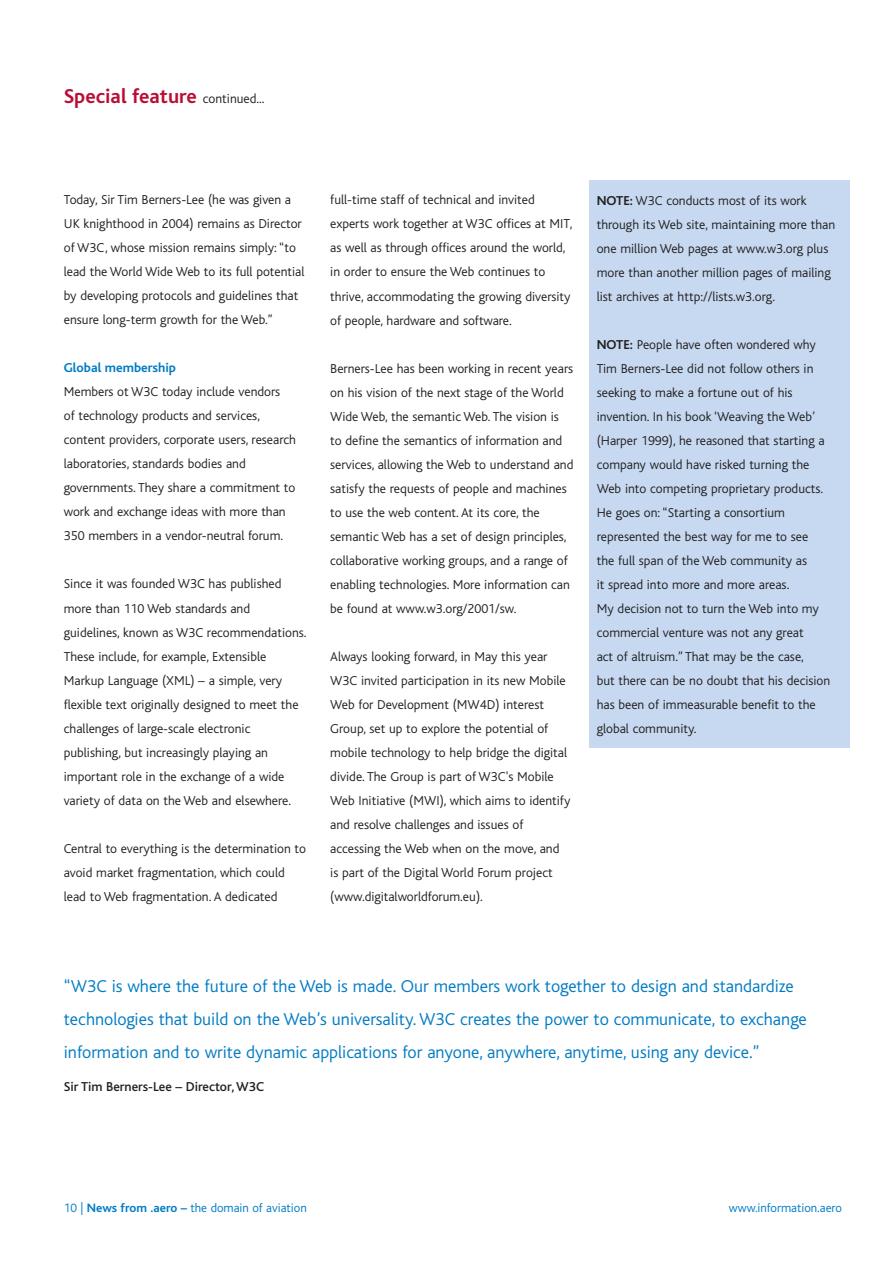
<style>
.page{position:relative;width:893px;height:1263px;background:#fff}
.page>*{position:absolute;margin:0;border:0;box-sizing:border-box;transform-origin:0 0}
.t1{font:700 21px "Bliss";color:#b90f36}
.t2{font:300 18px/33px "Bliss";color:#007bc3}
.t3{font:300 13.5px/24px "Bliss";color:#231f20}
.t4{font:500 13.5px "Bliss";color:#231f20}
.t5{font:700 13.5px "Bliss";color:#007bc3}
.t6{font:300 12.75px "Bliss";color:#007bc3}
.s1{font-weight:300;font-size:13.5px;color:#231f20}
.s2{font-weight:700}
</style>
<div class="page">
<div style="left:589px;top:180px;width:261px;height:568px;background:#c6d9f0"></div>
<h1 class="t1" style="left:64px;top:89px;width:202px">Special feature <span class="s1">continued...</span></h1>
<p class="t3" style="left:64px;top:189px;width:242px">Today, Sir Tim Berners-Lee (he was given a UK knighthood in 2004) remains as Director of W3C, whose mission remains simply: “to lead the World Wide Web to its full potential by developing protocols and guidelines that ensure long-term growth for the Web.”</p>
<p class="t5" style="left:64px;top:364px;width:114px">Global membership</p>
<p class="t3" style="left:64px;top:381px;width:234px">Members ot W3C today include vendors<br>of technology products and services, content providers, corporate users, research laboratories, standards bodies and governments. They share a commitment to work and exchange ideas with more than 350 members in a vendor-neutral forum.</p>
<p class="t3" style="left:64px;top:573px;width:244px">Since it was founded W3C has published more than 110 Web standards and guidelines, known as W3C recommendations.<br>These include, for example, Extensible Markup Language (XML) – a simple, very flexible text originally designed to meet the challenges of large-scale electronic publishing, but increasingly playing an important role in the exchange of a wide variety of data on the Web and elsewhere.</p>
<p class="t3" style="left:64px;top:837px;width:244px">Central to everything is the determination to avoid market fragmentation, which could lead to Web fragmentation. A dedicated</p>
<p class="t3" style="left:330px;top:189px;width:244px">full-time staff of technical and invited experts work together at W3C offices at MIT, as well as through offices around the world, in order to ensure the Web continues to thrive, accommodating the growing diversity of people, hardware and software.</p>
<p class="t3" style="left:330px;top:357px;width:245px">Berners-Lee has been working in recent years on his vision of the next stage of the World Wide Web, the semantic Web. The vision is to define the semantics of information and services, allowing the Web to understand and satisfy the requests of people and machines to use the web content. At its core, the semantic Web has a set of design principles, collaborative working groups, and a range of enabling technologies. More information can be found at www.w3.org/2001/sw.</p>
<p class="t3" style="left:330px;top:645px;width:242px">Always looking forward, in May this year W3C invited participation in its new Mobile Web for Development (MW4D) interest Group, set up to explore the potential of mobile technology to help bridge the digital divide. The Group is part of W3C's Mobile Web Initiative (MWI), which aims to identify and resolve challenges and issues of accessing the Web when on the move, and is part of the Digital World Forum project (www.digitalworldforum.eu).</p>
<p class="t3" style="left:597px;top:189px;width:240px"><span class="s2">NOTE:</span> W3C conducts most of its work through its Web site, maintaining more than one million Web pages at www.w3.org plus more than another million pages of mailing list archives at http://lists.w3.org.</p>
<p class="t3" style="left:597px;top:333px;width:235px"><span class="s2">NOTE:</span> People have often wondered why Tim Berners-Lee did not follow others in seeking to make a fortune out of his invention. In his book ‘Weaving the Web’ (Harper 1999), he reasoned that starting a company would have risked turning the Web into competing proprietary products.<br>He goes on: “Starting a consortium represented the best way for me to see<br>the full span of the Web community as<br>it spread into more and more areas.<br>My decision not to turn the Web into my commercial venture was not any great<br>act of altruism.” That may be the case,<br>but there can be no doubt that his decision has been of immeasurable benefit to the global community.</p>
<p class="t2" style="left:64px;top:971px;width:745px">“W3C is where the future of the Web is made. Our members work together to design and standardize technologies that build on the Web’s universality. W3C creates the power to communicate, to exchange information and to write dynamic applications for anyone, anywhere, anytime, using any device.”</p>
<p class="t4" style="left:64px;top:1082px;width:202px">Sir Tim Berners-Lee – Director, W3C</p>
<p class="t6" style="left:64px;top:1204px;width:244px">10 | <span class="s2">News from .aero –</span> the domain of aviation</p>
<p class="t6" style="left:729px;top:1204px;width:114px">www.information.aero</p>
</div>
